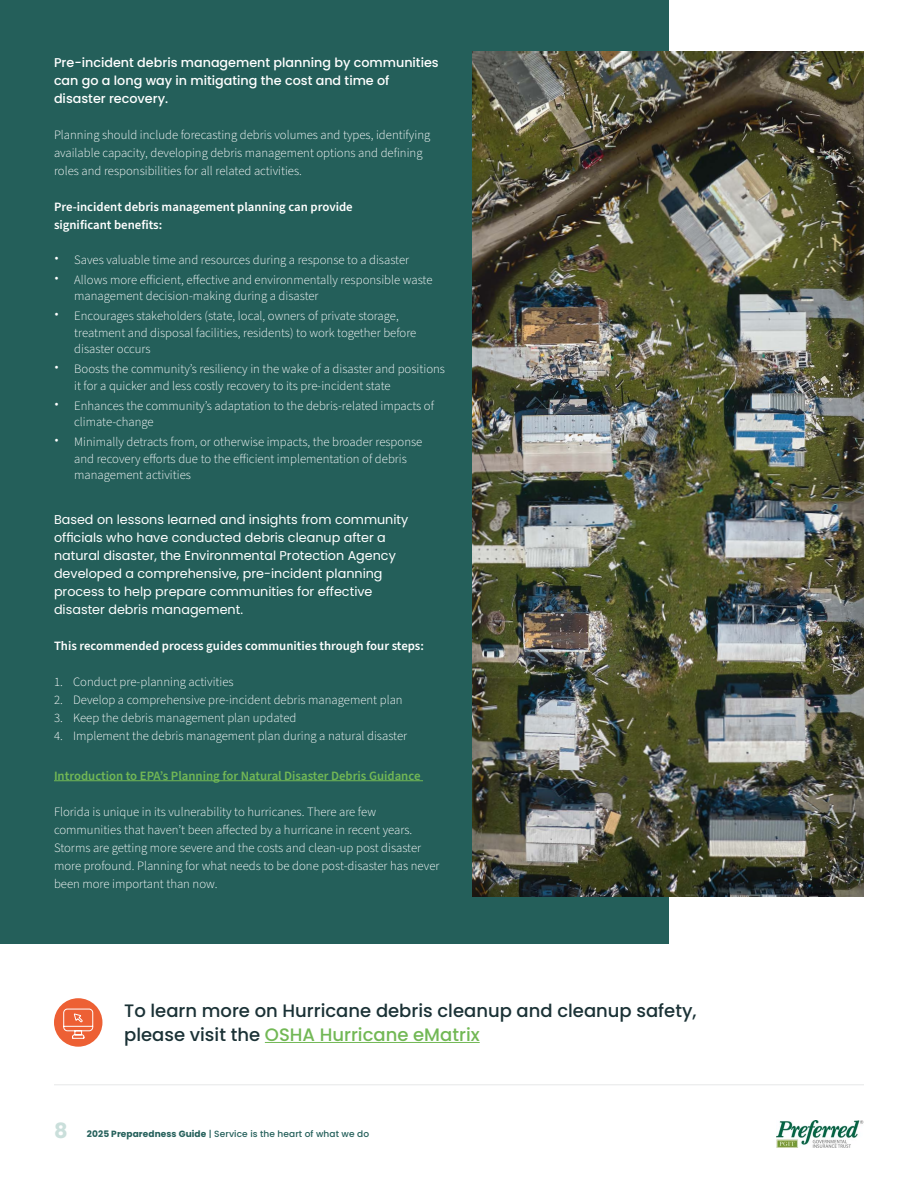
<style>
.page{position:relative;width:918px;height:1188px;background:#fff}
.page>*{position:absolute;margin:0;border:0;box-sizing:border-box;transform-origin:0 0}
.t1{font:700 21px "Poppins";color:#cadfdb}
.t2{font:500 18px/24px "Poppins";color:#1b3236}
.t3{font:300 12.75px/18px "Source Sans Pro";color:#fff}
.t4{font:12.75px/18px "Poppins";color:#fff}
.t5{font:600 12.75px/18px "Source Sans Pro";color:#fff}
.t6{font:500 12.75px/18px "Poppins";color:#fff}
.t7{font:600 12.75px "Source Sans Pro";color:#72b855}
.t8{font:500 9px "Poppins";letter-spacing:.01em;color:#245f5a}
.s1{font-weight:600;font-size:18px}
.s2{color:#72b855}
.s3{font-weight:700}
</style>
<div class="page">
<img style="left:776px;top:1120px;width:88px;height:28px">
<hr style="left:54px;top:1084px;width:810px;height:1px;background:#e6e7e8">
<div style="left:0;top:0;width:668px;height:944px;background:#245f5a"></div>
<hr style="left:54px;top:780px;width:369px;height:1px;background:#72b855">
<img style="left:472px;top:51px;width:392px;height:846px">
<hr style="left:265px;top:1042px;width:215px;height:1px;background:#72b855">
<div style="left:54px;top:998px;width:48px;height:49px;background:#ed6034;border-radius:50%"></div>
<svg style="left:63px;top:1008px;width:30px;height:31px"></svg>
<p class="t6" style="left:54px;top:54px;width:386px">Pre-incident debris management planning by communities can go a long way in mitigating the cost and time of disaster recovery.</p>
<p class="t3" style="left:54px;top:127px;width:378px">Planning should include forecasting debris volumes and types, identifying available capacity, developing debris management options and defining roles and responsibilities for all related activities.</p>
<p class="t5" style="left:54px;top:199px;width:300px">Pre-incident debris management planning can provide significant benefits:</p>
<p class="t3" style="left:54px;top:250px;width:380px;line-height:20px"><span class="s1">·</span> Saves valuable time and resources during a response to a disaster<br><span class="s1">·</span> Allows more efficient, effective and environmentally responsible waste</p>
<p class="t3" style="left:54px;top:287px;width:346px;line-height:20px;text-indent:20px">management decision-making during a disaster<br><span class="s1">·</span> Encourages stakeholders (state, local, owners of private storage,</p>
<p class="t3" style="left:74px;top:325px;width:344px;line-height:16.5px">treatment and disposal facilities, residents) to work together before disaster occurs</p>
<p class="t3" style="left:74px;top:361px;width:372px;line-height:16.5px;text-indent:-20px"><span class="s1">·</span> Boosts the community’s resiliency in the wake of a disaster and positions it for a quicker and less costly recovery to its pre-incident state</p>
<p class="t3" style="left:74px;top:398px;width:361px;line-height:16.5px;text-indent:-20px"><span class="s1">·</span> Enhances the community’s adaptation to the debris-related impacts of climate-change</p>
<p class="t3" style="left:74px;top:434px;width:350px;line-height:16.5px;text-indent:-20px"><span class="s1">·</span> Minimally detracts from, or otherwise impacts, the broader response and recovery efforts due to the efficient implementation of debris management activities</p>
<p class="t4" style="left:54px;top:511px;width:356px">Based on lessons learned and insights from community officials who have conducted debris cleanup after a natural disaster, the Environmental Protection Agency developed a comprehensive, pre-incident planning process to help prepare communities for effective disaster debris management.</p>
<p class="t5" style="left:54px;top:637px;width:372px">This recommended process guides communities through four steps:</p>
<p class="t3" style="left:54px;top:673px;width:181px">1. Conduct pre-planning activities</p>
<p class="t3" style="left:54px;top:691px;width:350px">2. Develop a comprehensive pre-incident debris management plan</p>
<p class="t3" style="left:54px;top:709px;width:244px">3. Keep the debris management plan updated</p>
<p class="t3" style="left:54px;top:727px;width:355px">4. Implement the debris management plan during a natural disaster</p>
<p class="t7" style="left:54px;top:767px;width:368px">Introduction to EPA’s Planning for Natural Disaster Debris Guidance</p>
<p class="t3" style="left:54px;top:803px;width:387px">Florida is unique in its vulnerability to hurricanes. There are few communities that haven’t been affected by a hurricane in recent years.<br>Storms are getting more severe and the costs and clean-up post disaster more profound. Planning for what needs to be done post-disaster has never been more important than now.</p>
<h2 class="t2" style="left:124px;top:999px;width:574px">To learn more on Hurricane debris cleanup and cleanup safety, please visit the <span class="s2">OSHA Hurricane eMatrix</span></h2>
<h1 class="t1" style="left:54px;top:1118px;width:15px">8</h1>
<p class="t8" style="left:87px;top:1128px;width:284px"><span class="s3">2025 Preparedness Guide</span> | Service is the heart of what we do</p>
</div>
